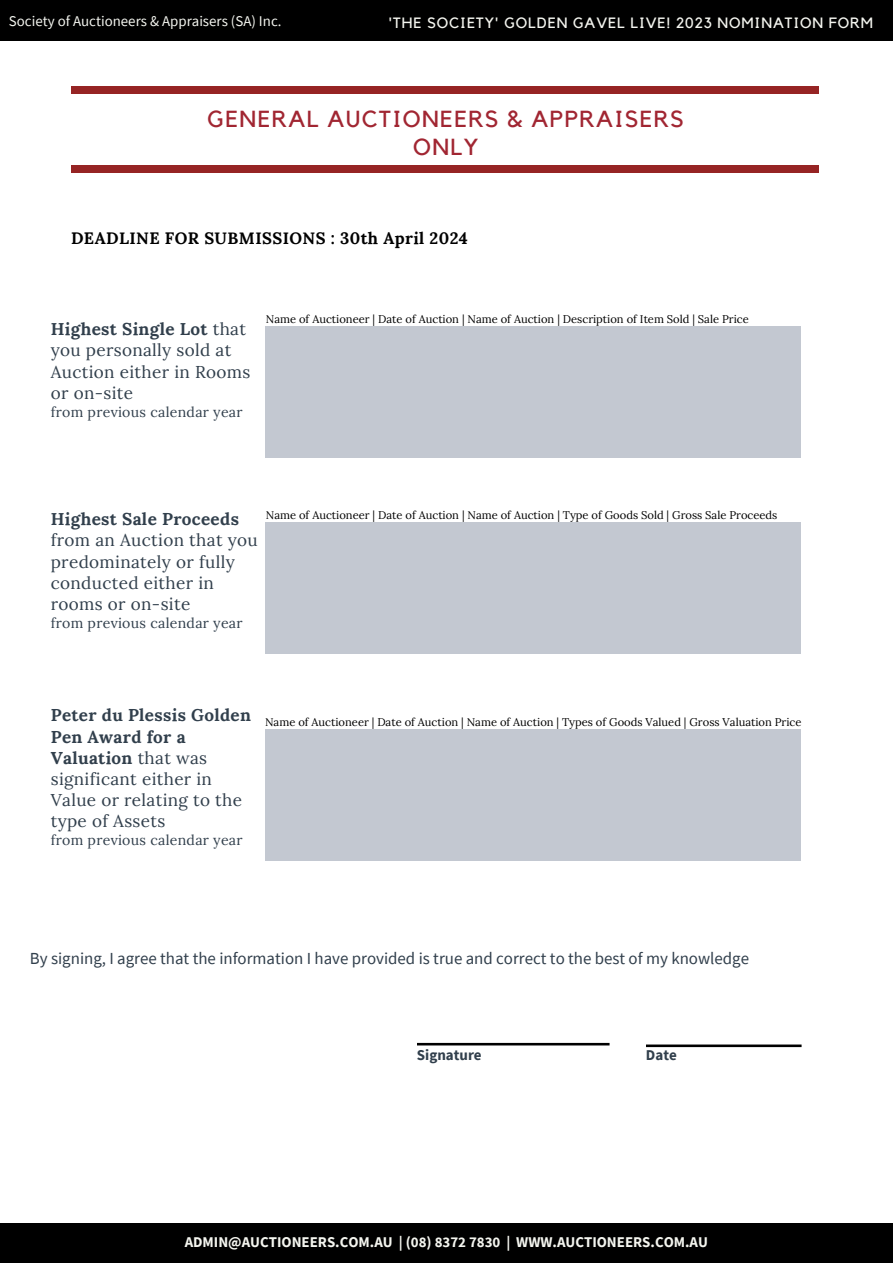
<style>
.page{position:relative;width:893px;height:1264px;background:#fff}
.page>*{position:absolute;margin:0;border:0;box-sizing:border-box;transform-origin:0 0}
.t1{font:23.1px/28px "Kollektif";letter-spacing:.06em;color:#a12632;text-align:center}
.t2{font:17.1px/21.1px "Lora";letter-spacing:.02em;color:#313f4c}
.t3{font:16.95px "Source Sans Pro";color:#313f4c}
.t4{font:700 16.5px "Lora";letter-spacing:.025em;color:#000}
.t5{font:700 15px "Source Sans Pro";color:#313f4c}
.t6{font:700 14.85px "Source Sans Pro";color:#f4f5ef}
.t7{font:14.85px "Kollektif";letter-spacing:.06em;color:#f4f5ef}
.t8{font:14.85px "Source Sans Pro";color:#f4f5ef}
.t9{font:14.1px "Lora";letter-spacing:.02em;color:#313f4c}
.t10{font:11.1px "Lora";color:#000}
.s1{font-weight:700}
</style>
<div class="page">
<div style="left:0;top:0;width:892px;height:40px;background:#000"></div>
<div style="left:0;top:1223px;width:892px;height:39px;background:#000"></div>
<svg style="left:417px;top:1042px;width:192px;height:3px"></svg>
<svg style="left:646px;top:1044px;width:155px;height:3px"></svg>
<div style="left:266px;top:326px;width:534px;height:132px;background:#c3c8d1"></div>
<div style="left:71px;top:87px;width:747px;height:6px;background:#962424"></div>
<div style="left:71px;top:166px;width:747px;height:6px;background:#962424"></div>
<div style="left:266px;top:729px;width:534px;height:131px;background:#c3c8d1"></div>
<div style="left:266px;top:522px;width:534px;height:132px;background:#c3c8d1"></div>
<p class="t8" style="left:9px;top:12px;width:274px">Society of Auctioneers &amp; Appraisers (SA) Inc.</p>
<p class="t7" style="left:388px;top:16px;width:486px">'THE SOCIETY' GOLDEN GAVEL LIVE! 2023 NOMINATION FORM</p>
<p class="t1" style="left:207px;top:105px;width:478px">GENERAL AUCTIONEERS &amp; APPRAISERS<br>ONLY</p>
<p class="t4" style="left:71px;top:227px;width:398px">DEADLINE FOR SUBMISSIONS : 30th April 2024</p>
<p class="t2" style="left:51px;top:318px;width:201px"><span class="s1">Highest Single Lot</span> that you personally sold at<br>Auction either in Rooms or on-site</p>
<p class="t9" style="left:51px;top:402px;width:193px">from previous calendar year</p>
<p class="t10" style="left:266px;top:311px;width:484px">Name of Auctioneer | Date of Auction | Name of Auction | Description of Item Sold | Sale Price</p>
<p class="t2" style="left:51px;top:508px;width:208px"><span class="s1">Highest Sale Proceeds </span>from an Auction that you predominately or fully conducted either in rooms or on-site</p>
<p class="t9" style="left:51px;top:613px;width:193px">from previous calendar year</p>
<p class="t10" style="left:266px;top:508px;width:513px">Name of Auctioneer | Date of Auction | Name of Auction | Type of Goods Sold | Gross Sale Proceeds</p>
<p class="t2" style="left:51px;top:704px;width:202px"><span class="s1">Peter du Plessis Golden<br>Pen Award for a<br>Valuation</span> that was significant either in<br>Value or relating to the type of Assets</p>
<p class="t9" style="left:51px;top:831px;width:193px">from previous calendar year</p>
<p class="t10" style="left:265px;top:714px;width:538px">Name of Auctioneer | Date of Auction | Name of Auction | Types of Goods Valued | Gross Valuation Price</p>
<p class="t3" style="left:30px;top:947px;width:720px">By signing, I agree that the information I have provided is true and correct to the best of my knowledge</p>
<p class="t5" style="left:417px;top:1044px;width:66px">Signature</p>
<p class="t5" style="left:646px;top:1044px;width:32px">Date</p>
<p class="t6" style="left:185px;top:1232px;width:525px">ADMIN@AUCTIONEERS.COM.AU | (08) 8372 7830 | WWW.AUCTIONEERS.COM.AU</p>
</div>
